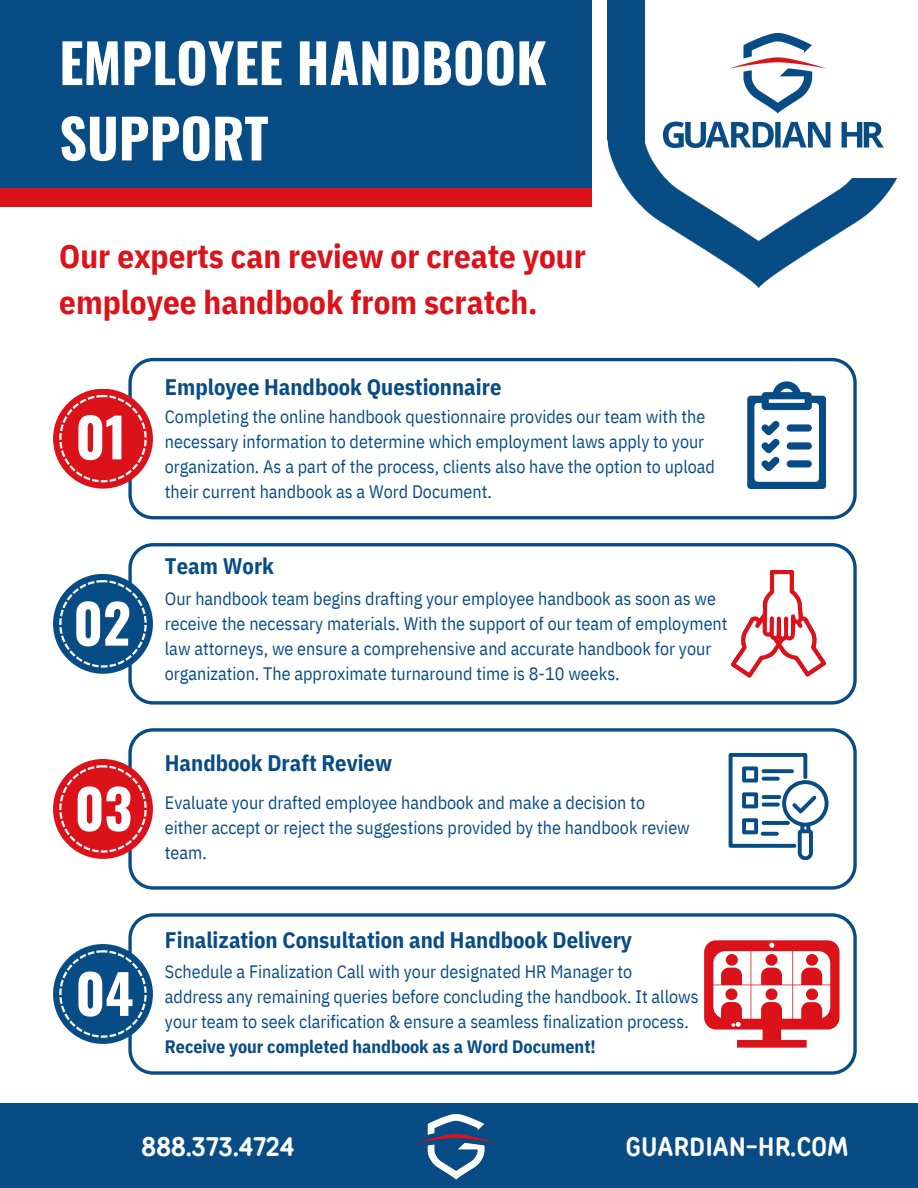
<style>
.page{position:relative;width:918px;height:1188px;background:#fff}
.page>*{position:absolute;margin:0;border:0;box-sizing:border-box;transform-origin:0 0}
.t1{font:700 54px/75.3px "Oswald";color:#fff}
.t2{font:700 33px/46.2px "IBM Plex Sans Cond";color:#dc121a}
.t3{font:700 26.25px "TT Rounds Condensed";letter-spacing:.01em;color:#fff}
.t4{font:700 22.5px "IBM Plex Sans Cond";color:#084c85}
.t5{font:18px/24.8px "IBM Plex Sans Cond";color:#084c85}
.t6{font:700 18px "IBM Plex Sans Cond";color:#084c85}
</style>
<div class="page">
<div style="left:0;top:188px;width:592px;height:19px;background:#dc121a"></div>
<div style="left:0;top:35px;width:592px;height:153px;background:#084c85"></div>
<img style="left:608px;top:142px;width:290px;height:146px">
<div style="left:607px;top:0;width:38px;height:145px;background:#084c85"></div>
<div style="left:842px;top:105px;width:69px;height:73px;background:#fff"></div>
<img style="left:663px;top:34px;width:221px;height:114px">
<div style="left:0;top:0;width:592px;height:152px;background:#084c85"></div>
<svg style="left:128px;top:728px;width:728px;height:161px"></svg>
<div style="left:53px;top:759px;width:100px;height:100px;background:#dc121a;border-radius:50%"></div>
<svg style="left:59px;top:765px;width:88px;height:88px"></svg>
<svg style="left:128px;top:358px;width:728px;height:161px"></svg>
<div style="left:53px;top:389px;width:100px;height:100px;background:#dc121a;border-radius:50%"></div>
<svg style="left:59px;top:395px;width:88px;height:87px"></svg>
<svg style="left:128px;top:543px;width:728px;height:162px"></svg>
<div style="left:53px;top:574px;width:100px;height:100px;background:#084c85;border-radius:50%"></div>
<svg style="left:59px;top:580px;width:88px;height:88px"></svg>
<div style="left:0;top:1103px;width:918px;height:85px;background:#084c85"></div>
<img style="left:416px;top:1114px;width:80px;height:66px">
<svg style="left:128px;top:913px;width:728px;height:161px"></svg>
<div style="left:53px;top:944px;width:100px;height:100px;background:#084c85;border-radius:50%"></div>
<svg style="left:59px;top:950px;width:88px;height:88px"></svg>
<svg style="left:747px;top:381px;width:79px;height:108px"></svg>
<svg style="left:731px;top:570px;width:95px;height:107px"></svg>
<svg style="left:729px;top:753px;width:100px;height:107px"></svg>
<svg style="left:704px;top:940px;width:135px;height:107px"></svg>
<h5 class="t1" style="left:59px;top:23px;width:489px">EMPLOYEE HANDBOOK<br>SUPPORT</h5>
<p class="t2" style="left:59px;top:232px;width:528px">Our experts can review or create your employee handbook from scratch.</p>
<p class="t1" style="left:76px;top:397px;width:52px">01</p>
<p class="t1" style="left:73px;top:584px;width:59px">02</p>
<p class="t1" style="left:75px;top:769px;width:59px">03</p>
<p class="t1" style="left:76px;top:954px;width:59px">04</p>
<p class="t4" style="left:165px;top:372px;width:338px">Employee Handbook Questionnaire</p>
<p class="t5" style="left:165px;top:404px;width:552px">Completing the online handbook questionnaire provides our team with the necessary information to determine which employment laws apply to your organization. As a part of the process, clients also have the option to upload their current handbook as a Word Document.</p>
<h5 class="t4" style="left:165px;top:551px;width:111px">Team Work</h5>
<p class="t5" style="left:165px;top:586px;width:564px">Our handbook team begins drafting your employee handbook as soon as we receive the necessary materials. With the support of our team of employment law attorneys, we ensure a comprehensive and accurate handbook for your organization. The approximate turnaround time is 8-10 weeks.</p>
<p class="t4" style="left:165px;top:748px;width:229px">Handbook Draft Review</p>
<p class="t5" style="left:165px;top:790px;width:482px">Evaluate your drafted employee handbook and make a decision to</p>
<p class="t5" style="left:165px;top:815px;width:527px">either accept or reject the suggestions provided by the handbook review team.</p>
<p class="t4" style="left:165px;top:924px;width:469px">Finalization Consultation and Handbook Delivery</p>
<p class="t5" style="left:165px;top:959px;width:469px">Schedule a Finalization Call with your designated HR Manager to</p>
<p class="t5" style="left:165px;top:984px;width:535px">address any remaining queries before concluding the handbook. It allows your team to seek clarification &amp; ensure a seamless finalization process.</p>
<h5 class="t6" style="left:165px;top:1034px;width:432px">Receive your completed handbook as a Word Document!</h5>
<h1 class="t3" style="left:141px;top:1131px;width:154px">888.373.4724</h1>
<h2 class="t3" style="left:625px;top:1131px;width:224px">GUARDIAN-HR.COM</h2>
</div>
